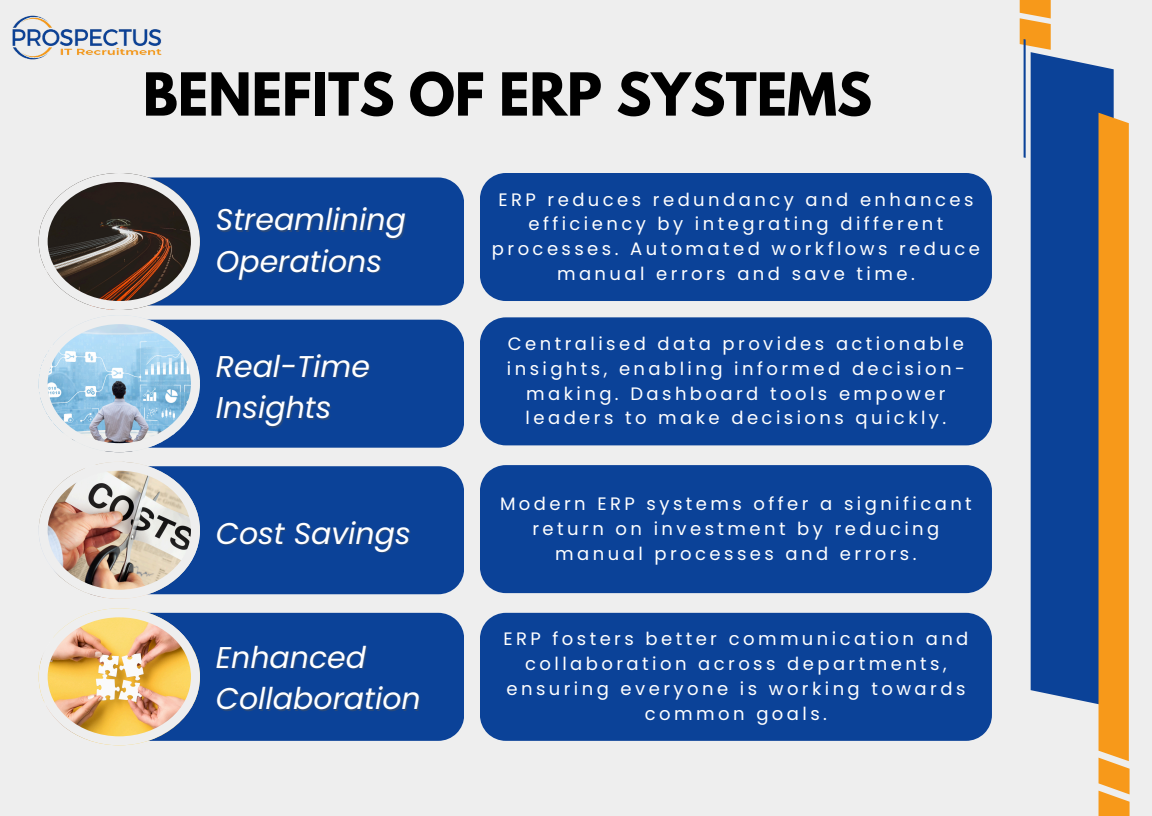
<style>
.page{position:relative;width:1152px;height:816px;background:#eee}
.page>*{position:absolute;margin:0;border:0;box-sizing:border-box;transform-origin:0 0}
.t1{font:700 52.5px "League Spartan";color:#000}
.t2{font:italic 30px "Poppins";color:#fff}
.t3{font:18px/24.8px "Poppins";letter-spacing:.19em;color:#fff;text-align:center}
</style>
<div class="page">
<div style="left:200px;top:177px;width:264px;height:128px;background:#0b4298"></div>
<div style="left:200px;top:320px;width:264px;height:127px;background:#0b4298"></div>
<svg style="left:39px;top:173px;width:161px;height:279px"></svg>
<div style="left:200px;top:466px;width:264px;height:128px;background:#0b4298"></div>
<img style="left:39px;top:462px;width:161px;height:136px">
<div style="left:200px;top:613px;width:264px;height:128px;background:#0b4298"></div>
<img style="left:39px;top:608px;width:161px;height:137px">
<div style="left:480px;top:173px;width:512px;height:128px;background:#0b4298"></div>
<div style="left:480px;top:317px;width:512px;height:128px;background:#0b4298"></div>
<div style="left:480px;top:465px;width:512px;height:128px;background:#0b4298"></div>
<div style="left:480px;top:613px;width:512px;height:128px;background:#0b4298"></div>
<div style="left:1031px;top:56px;width:83px;height:651px;background:#0b4298"></div>
<svg style="left:1099px;top:113px;width:31px;height:703px;background:#f69e27"></svg>
<svg style="left:1020px;top:0;width:31px;height:158px"></svg>
<img style="left:12px;top:15px;width:150px;height:45px">
<p class="t1" style="left:143px;top:68px;width:731px">BENEFITS OF ERP SYSTEMS</p>
<h2 class="t2" style="left:216px;top:199px;width:192px">Streamlining</h2>
<p class="t2" style="left:216px;top:240px;width:168px">Operations</p>
<h2 class="t2" style="left:216px;top:345px;width:156px">Real-Time</h2>
<p class="t2" style="left:216px;top:387px;width:117px">Insights</p>
<h2 class="t2" style="left:216px;top:512px;width:196px">Cost Savings</h2>
<p class="t2" style="left:216px;top:636px;width:152px">Enhanced</p>
<p class="t2" style="left:216px;top:678px;width:206px">Collaboration</p>
<p class="t3" style="left:492px;top:187px;width:490px">ERP reduces redundancy and enhances efficiency by integrating different processes. Automated workflows reduce manual errors and save time.</p>
<p class="t3" style="left:507px;top:331px;width:460px">Centralised data provides actionable insights, enabling informed decision&shy;making. Dashboard tools empower leaders to make decisions quickly.</p>
<p class="t3" style="left:500px;top:491px;width:473px">Modern ERP systems offer a significant return on investment by reducing manual processes and errors.</p>
<p class="t3" style="left:503px;top:627px;width:467px">ERP fosters better communication and collaboration across departments, ensuring everyone is working towards common goals.</p>
</div>
